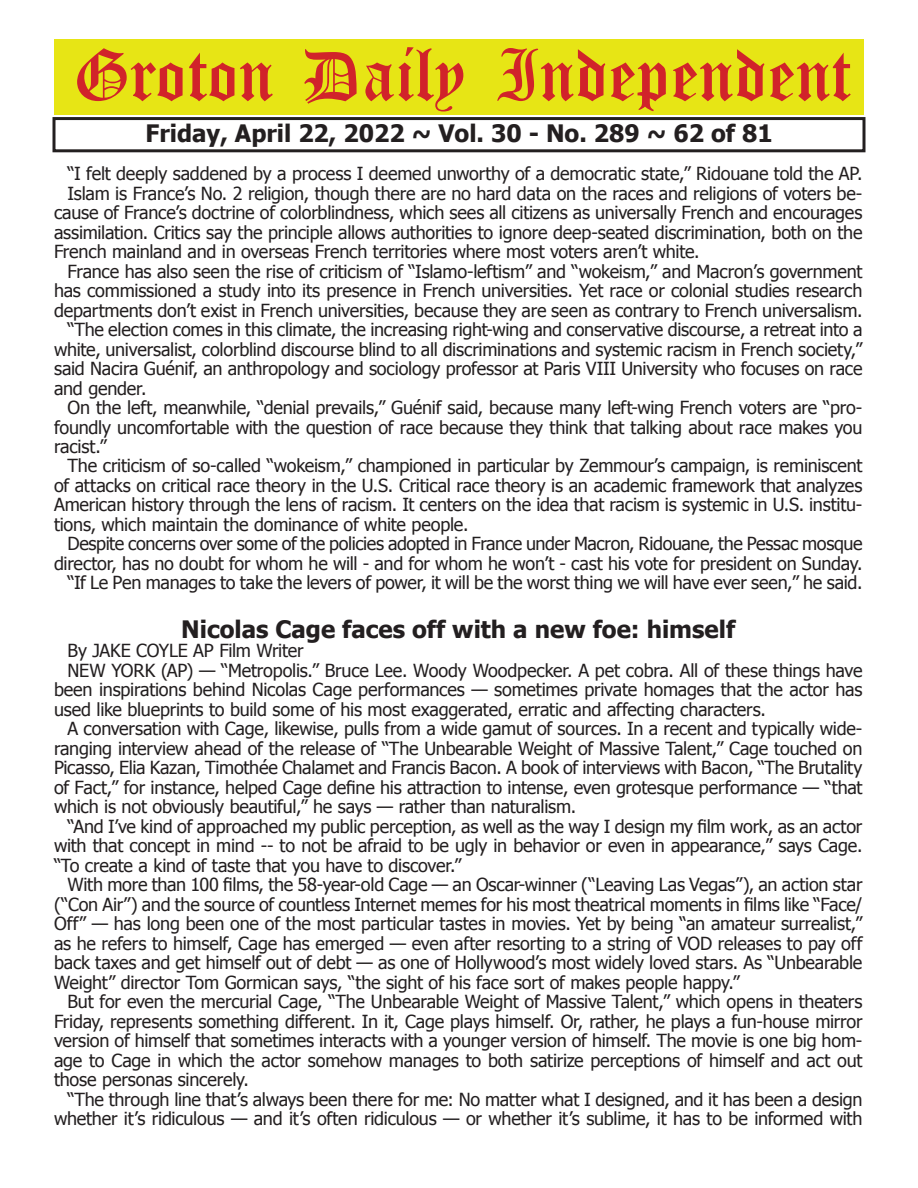
<style>
.page{position:relative;width:918px;height:1188px;background:#fff}
.page>*{position:absolute;margin:0;border:0;box-sizing:border-box;transform-origin:0 0}
.t1{font:54px "Old English Five";color:#d1232a}
.t2{font:700 24px "Tahoma";color:#231f20}
.t3{font:18px "Tahoma";letter-spacing:-.015em;color:#231f20}
</style>
<div class="page">
<div style="left:52px;top:117px;width:814px;height:35px;border:3px solid #231f20"></div>
<div style="left:54px;top:40px;width:810px;height:75px;background:#e7e515"></div>
<h1 class="t1" style="left:73px;top:50px;width:779px">Groton Daily Independent</h1>
<h2 class="t2" style="left:145px;top:116px;width:629px">Friday, April 22, 2022 ~ Vol. 30 - No. 289 ~ 62 of 81</h2>
<p class="t3" style="left:68px;top:161px;width:796px">“I felt deeply saddened by a process I deemed unworthy of a democratic state,” Ridouane told the AP.</p>
<p class="t3" style="left:68px;top:181px;width:796px">Islam is France’s No. 2 religion, though there are no hard data on the races and religions of voters be-</p>
<p class="t3" style="left:54px;top:200px;width:810px">cause of France’s doctrine of colorblindness, which sees all citizens as universally French and encourages</p>
<p class="t3" style="left:54px;top:220px;width:810px">assimilation. Critics say the principle allows authorities to ignore deep-seated discrimination, both on the</p>
<p class="t3" style="left:54px;top:239px;width:647px">French mainland and in overseas French territories where most voters aren’t white.</p>
<p class="t3" style="left:68px;top:259px;width:797px">France has also seen the rise of criticism of “Islamo-leftism” and “wokeism,” and Macron’s government</p>
<p class="t3" style="left:54px;top:278px;width:810px">has commissioned a study into its presence in French universities. Yet race or colonial studies research</p>
<p class="t3" style="left:54px;top:298px;width:810px">departments don’t exist in French universities, because they are seen as contrary to French universalism.</p>
<p class="t3" style="left:68px;top:317px;width:796px">“The election comes in this climate, the increasing right-wing and conservative discourse, a retreat into a</p>
<p class="t3" style="left:54px;top:337px;width:810px">white, universalist, colorblind discourse blind to all discriminations and systemic racism in French society,”</p>
<p class="t3" style="left:54px;top:356px;width:810px">said Nacira Guénif, an anthropology and sociology professor at Paris VIII University who focuses on race</p>
<p class="t3" style="left:54px;top:376px;width:94px">and gender.</p>
<p class="t3" style="left:68px;top:395px;width:796px">On the left, meanwhile, “denial prevails,” Guénif said, because many left-wing French voters are “pro-</p>
<p class="t3" style="left:54px;top:415px;width:810px">foundly uncomfortable with the question of race because they think that talking about race makes you</p>
<p class="t3" style="left:54px;top:434px;width:54px">racist.”</p>
<p class="t3" style="left:68px;top:454px;width:796px">The criticism of so-called “wokeism,” championed in particular by Zemmour’s campaign, is reminiscent</p>
<p class="t3" style="left:54px;top:473px;width:810px">of attacks on critical race theory in the U.S. Critical race theory is an academic framework that analyzes</p>
<p class="t3" style="left:54px;top:493px;width:810px">American history through the lens of racism. It centers on the idea that racism is systemic in U.S. institu-</p>
<p class="t3" style="left:54px;top:512px;width:416px">tions, which maintain the dominance of white people.</p>
<p class="t3" style="left:68px;top:532px;width:797px">Despite concerns over some of the policies adopted in France under Macron, Ridouane, the Pessac mosque</p>
<p class="t3" style="left:54px;top:551px;width:810px">director, has no doubt for whom he will - and for whom he won’t - cast his vote for president on Sunday.</p>
<p class="t3" style="left:68px;top:571px;width:796px">“If Le Pen manages to take the levers of power, it will be the worst thing we will have ever seen,” he said.</p>
<h2 class="t2" style="left:181px;top:612px;width:555px">Nicolas Cage faces off with a new foe: himself</h2>
<p class="t3" style="left:68px;top:639px;width:238px">By JAKE COYLE AP Film Writer</p>
<p class="t3" style="left:68px;top:658px;width:796px">NEW YORK (AP) — “Metropolis.” Bruce Lee. Woody Woodpecker. A pet cobra. All of these things have</p>
<p class="t3" style="left:54px;top:678px;width:810px">been inspirations behind Nicolas Cage performances — sometimes private homages that the actor has</p>
<p class="t3" style="left:54px;top:697px;width:713px">used like blueprints to build some of his most exaggerated, erratic and affecting characters.</p>
<p class="t3" style="left:68px;top:717px;width:797px">A conversation with Cage, likewise, pulls from a wide gamut of sources. In a recent and typically wide-</p>
<p class="t3" style="left:54px;top:736px;width:810px">ranging interview ahead of the release of “The Unbearable Weight of Massive Talent,” Cage touched on</p>
<p class="t3" style="left:54px;top:756px;width:810px">Picasso, Elia Kazan, Timothée Chalamet and Francis Bacon. A book of interviews with Bacon, “The Brutality</p>
<p class="t3" style="left:54px;top:775px;width:810px">of Fact,” for instance, helped Cage define his attraction to intense, even grotesque performance — “that</p>
<p class="t3" style="left:54px;top:795px;width:524px">which is not obviously beautiful,” he says — rather than naturalism.</p>
<p class="t3" style="left:68px;top:814px;width:796px">“And I’ve kind of approached my public perception, as well as the way I design my film work, as an actor</p>
<p class="t3" style="left:54px;top:834px;width:810px">with that concept in mind -- to not be afraid to be ugly in behavior or even in appearance,” says Cage.</p>
<p class="t3" style="left:54px;top:853px;width:409px">“To create a kind of taste that you have to discover.”</p>
<p class="t3" style="left:68px;top:873px;width:796px">With more than 100 films, the 58-year-old Cage — an Oscar-winner (“Leaving Las Vegas”), an action star</p>
<p class="t3" style="left:54px;top:892px;width:810px">(“Con Air”) and the source of countless Internet memes for his most theatrical moments in films like “Face/</p>
<p class="t3" style="left:54px;top:912px;width:810px">Off” — has long been one of the most particular tastes in movies. Yet by being “an amateur surrealist,”</p>
<p class="t3" style="left:54px;top:931px;width:810px">as he refers to himself, Cage has emerged — even after resorting to a string of VOD releases to pay off</p>
<p class="t3" style="left:54px;top:951px;width:810px">back taxes and get himself out of debt — as one of Hollywood’s most widely loved stars. As “Unbearable</p>
<p class="t3" style="left:54px;top:970px;width:687px">Weight” director Tom Gormican says, “the sight of his face sort of makes people happy.”</p>
<p class="t3" style="left:68px;top:990px;width:796px">But for even the mercurial Cage, “The Unbearable Weight of Massive Talent,” which opens in theaters</p>
<p class="t3" style="left:54px;top:1009px;width:810px">Friday, represents something different. In it, Cage plays himself. Or, rather, he plays a fun-house mirror</p>
<p class="t3" style="left:54px;top:1029px;width:810px">version of himself that sometimes interacts with a younger version of himself. The movie is one big hom-</p>
<p class="t3" style="left:54px;top:1048px;width:810px">age to Cage in which the actor somehow manages to both satirize perceptions of himself and act out</p>
<p class="t3" style="left:54px;top:1068px;width:197px">those personas sincerely.</p>
<p class="t3" style="left:68px;top:1087px;width:797px">“The through line that’s always been there for me: No matter what I designed, and it has been a design</p>
<p class="t3" style="left:54px;top:1107px;width:810px">whether it’s ridiculous — and it’s often ridiculous — or whether it’s sublime, it has to be informed with</p>
</div>
